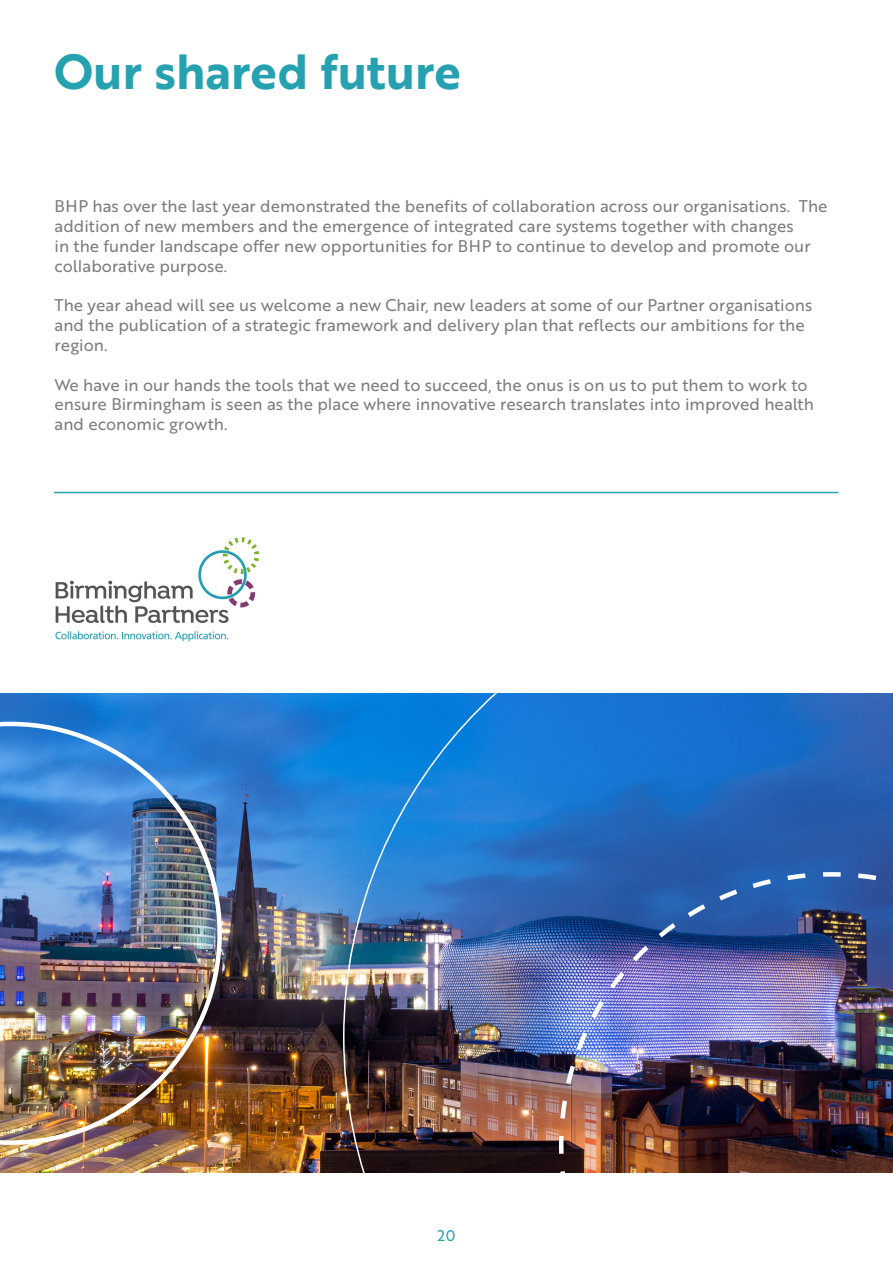
<style>
.page{position:relative;width:893px;height:1263px;background:#fff}
.page>*{position:absolute;margin:0;border:0;box-sizing:border-box;transform-origin:0 0}
.t1{font:48px "Brother 1816 Bold";color:#26a1b0}
.t2{font:16.5px/19.8px "Brother 1816 Regular";color:#7a7c7f}
.t3{font:15px "Brother 1816 Regular";color:#26a1b0}
</style>
<div class="page">
<hr style="left:54px;top:492px;width:784px;height:1px;background:#26a1b0">
<img style="left:55px;top:537px;width:204px;height:105px">
<img style="left:0;top:694px;width:343px;height:479px">
<img style="left:343px;top:693px;width:550px;height:480px">
<img style="left:0;top:722px;width:222px;height:423px">
<p class="t1" style="left:54px;top:35px;width:408px">Our shared future</p>
<p class="t2" style="left:55px;top:196px;width:774px">BHP has over the last year demonstrated the benefits of collaboration across our organisations. The addition of new members and the emergence of integrated care systems together with changes<br>in the funder landscape offer new opportunities for BHP to continue to develop and promote our collaborative purpose.</p>
<p class="t2" style="left:55px;top:295px;width:759px">The year ahead will see us welcome a new Chair, new leaders at some of our Partner organisations and the publication of a strategic framework and delivery plan that reflects our ambitions for the region.</p>
<p class="t2" style="left:55px;top:374px;width:761px">We have in our hands the tools that we need to succeed, the onus is on us to put them to work to ensure Birmingham is seen as the place where innovative research translates into improved health and economic growth.</p>
<p class="t3" style="left:438px;top:1224px;width:19px">20</p>
</div>
